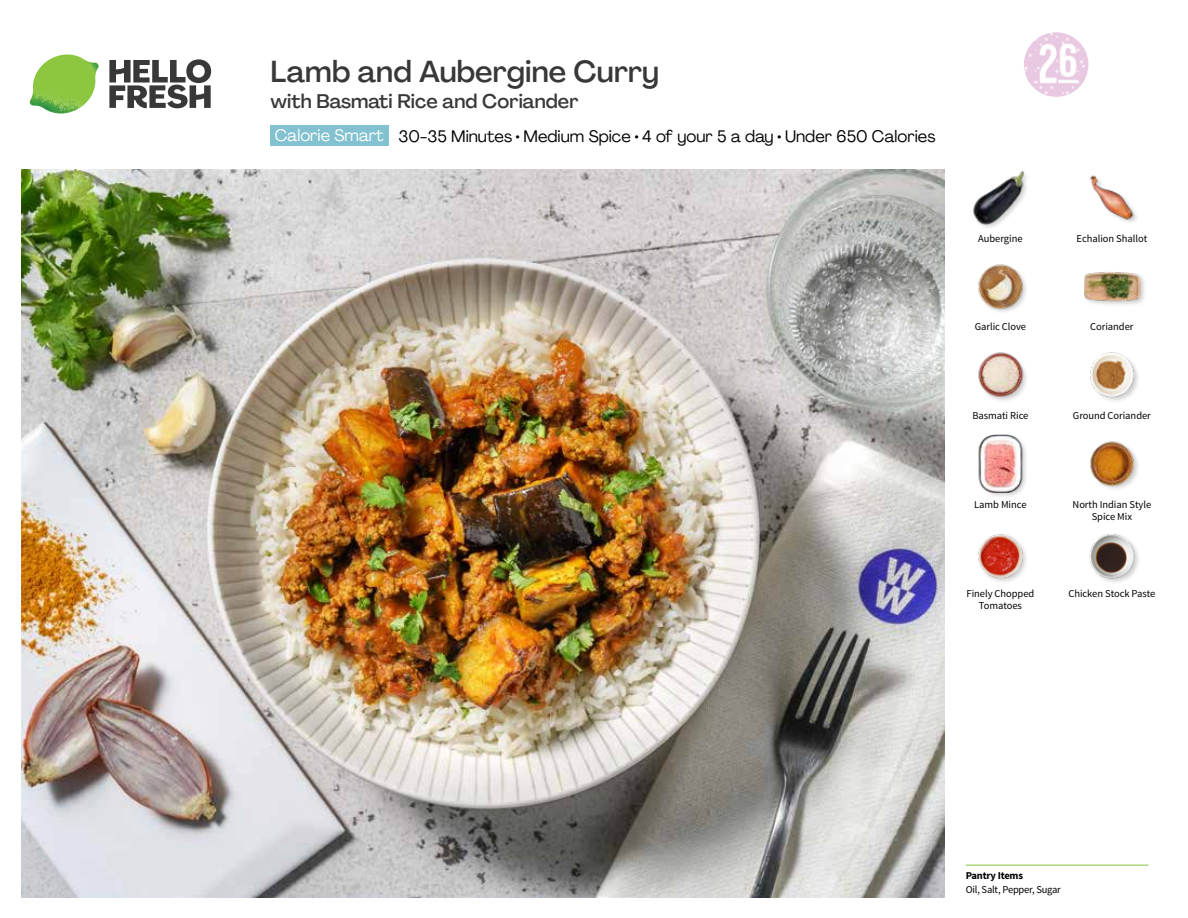
<style>
.page{position:relative;width:1188px;height:918px;background:#fff}
.page>*{position:absolute;margin:0;border:0;box-sizing:border-box;transform-origin:0 0}
.t1{font:500 30px "Agrandir";color:#383839}
.t2{font:500 19.5px "Agrandir";color:#383839}
.t3{font:16.5px "Agrandir";color:#000}
.t4{font:10.5px/12px "Source Sans Pro";letter-spacing:-.005em;color:#000;text-align:center}
.t5{font:700 10.5px "Source Sans Pro";letter-spacing:-.02em;color:#000}
.s1{color:#fff}
</style>
<div class="page">
<svg style="left:109px;top:59px;width:102px;height:49px"></svg>
<img style="left:30px;top:55px;width:69px;height:59px">
<img style="left:21px;top:170px;width:924px;height:728px">
<hr style="left:966px;top:865px;width:183px;height:1px;background:#82c341">
<div style="left:271px;top:126px;width:118px;height:20px;background:#82c1cf"></div>
<img style="left:978px;top:534px;width:48px;height:48px">
<img style="left:1089px;top:534px;width:50px;height:49px">
<img style="left:978px;top:352px;width:48px;height:49px">
<div style="left:978px;top:434px;width:51px;height:65px;background:#000;opacity:.2"></div>
<img style="left:978px;top:435px;width:51px;height:57px">
<img style="left:1090px;top:441px;width:48px;height:48px">
<img style="left:1090px;top:352px;width:48px;height:49px">
<img style="left:973px;top:171px;width:54px;height:55px">
<img style="left:978px;top:264px;width:48px;height:48px">
<div style="left:1083px;top:271px;width:64px;height:37px;background:#000;opacity:.2"></div>
<img style="left:1083px;top:271px;width:58px;height:37px">
<img style="left:1090px;top:175px;width:47px;height:47px">
<svg style="left:1024px;top:32px;width:65px;height:65px"></svg>
<h1 class="t1" style="left:271px;top:53px;width:390px">Lamb and Aubergine Curry</h1>
<h2 class="t2" style="left:271px;top:89px;width:309px">with Basmati Rice and Coriander</h2>
<h3 class="t3" style="left:275px;top:126px;width:662px"><span class="s1">Calorie Smart</span> 30-35 Minutes • Medium Spice • 4 of your 5 a day • Under 650 Calories</h3>
<p class="t4" style="left:978px;top:232px;width:46px">Aubergine</p>
<p class="t4" style="left:1077px;top:232px;width:72px">Echalion Shallot</p>
<p class="t4" style="left:975px;top:321px;width:53px">Garlic Clove</p>
<p class="t4" style="left:1090px;top:321px;width:45px">Coriander</p>
<p class="t4" style="left:972px;top:410px;width:58px">Basmati Rice</p>
<p class="t4" style="left:1073px;top:410px;width:79px">Ground Coriander</p>
<p class="t4" style="left:974px;top:499px;width:54px">Lamb Mince</p>
<p class="t4" style="left:1073px;top:499px;width:80px">North Indian Style<br>Spice Mix</p>
<p class="t4" style="left:967px;top:587px;width:69px">Finely Chopped</p>
<p class="t4" style="left:1068px;top:587px;width:89px">Chicken Stock Paste</p>
<p class="t4" style="left:979px;top:599px;width:45px">Tomatoes</p>
<p class="t5" style="left:966px;top:868px;width:59px">Pantry Items</p>
<p class="t4" style="left:966px;top:884px;width:97px">Oil, Salt, Pepper, Sugar</p>
</div>
